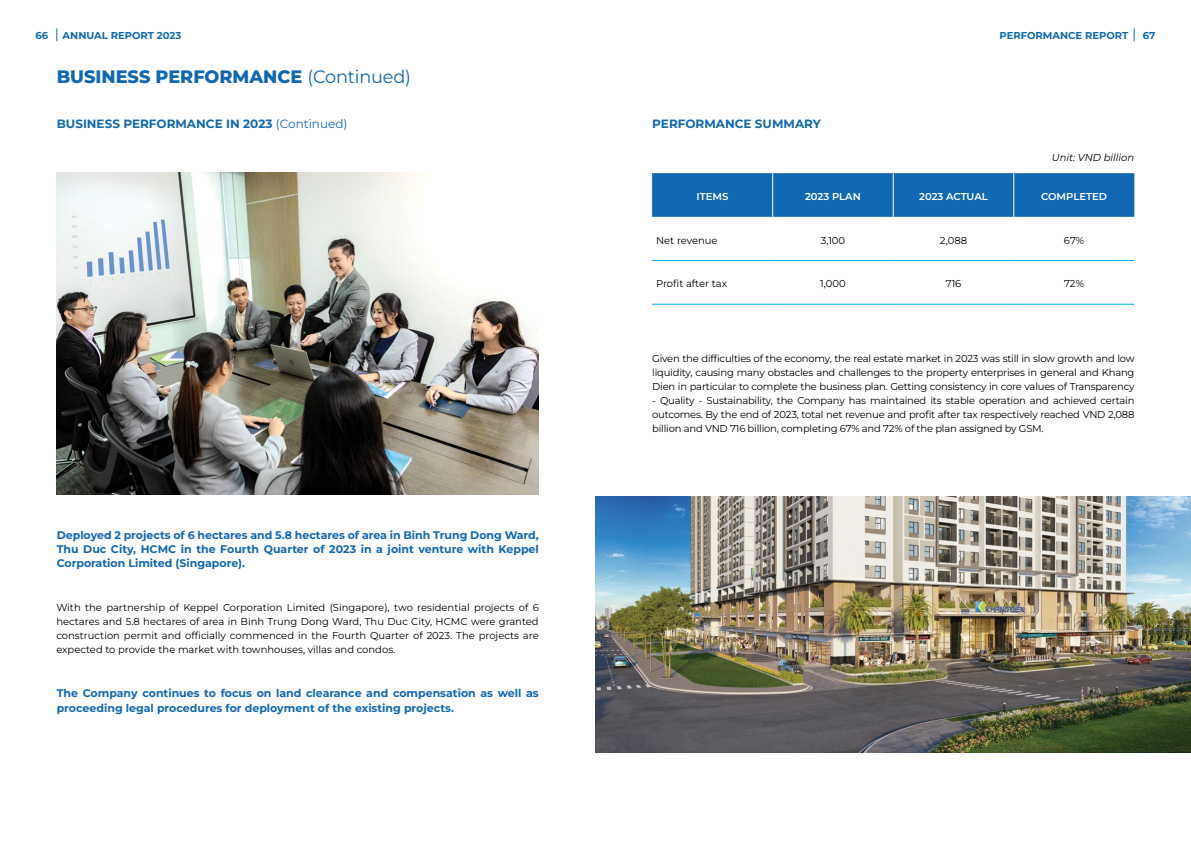
<style>
.page{position:relative;width:1191px;height:842px;background:#fff}
.page>*{position:absolute;margin:0;border:0;box-sizing:border-box;transform-origin:0 0}
.t1{font:800 18px "Montserrat";color:#1268b3}
.t2{font:700 12px "Montserrat";color:#1268b3}
.t3{font:700 11px/14px "Montserrat";color:#1268b3}
.t4{font:10px/14px "Montserrat";letter-spacing:-.02em;color:#000;text-align:justify}
.t5{font:700 10px "Montserrat";color:#1268b3}
.t6{font:600 10px "Montserrat";color:#fff}
.t7{font:10px "Montserrat";color:#000}
.t8{font:italic 10px "Montserrat";color:#000}
.s1{font-weight:400}
</style>
<div class="page">
<div style="left:652px;top:173px;width:482px;height:44px;background:#1268b3"></div>
<hr style="left:652px;top:260px;width:120px;height:1px;background:#00aeef">
<hr style="left:772px;top:260px;width:121px;height:1px;background:#00aeef">
<hr style="left:893px;top:260px;width:120px;height:1px;background:#00aeef">
<hr style="left:1013px;top:260px;width:121px;height:1px;background:#00aeef">
<hr style="left:652px;top:304px;width:120px;height:1px;background:#00aeef">
<hr style="left:772px;top:304px;width:121px;height:1px;background:#00aeef">
<hr style="left:893px;top:304px;width:120px;height:1px;background:#00aeef">
<hr style="left:1013px;top:304px;width:121px;height:1px;background:#00aeef">
<hr style="left:772px;top:173px;width:1px;height:44px;background:#fff">
<hr style="left:893px;top:173px;width:1px;height:44px;background:#fff">
<hr style="left:1013px;top:173px;width:1px;height:44px;background:#fff">
<img style="left:595px;top:496px;width:596px;height:256px">
<img style="left:56px;top:173px;width:483px;height:321px">
<svg style="left:56px;top:28px;width:1px;height:13px"></svg>
<svg style="left:1133px;top:28px;width:1px;height:13px"></svg>
<p class="t5" style="left:35px;top:28px;width:14px">66</p>
<p class="t5" style="left:63px;top:28px;width:120px">ANNUAL REPORT 2023</p>
<p class="t5" style="left:999px;top:28px;width:130px">PERFORMANCE REPORT</p>
<p class="t5" style="left:1142px;top:28px;width:14px">67</p>
<h1 class="t1" style="left:57px;top:63px;width:356px">BUSINESS PERFORMANCE <span class="s1">(Continued)</span></h1>
<p class="t2" style="left:57px;top:115px;width:292px">BUSINESS PERFORMANCE IN 2023 <span class="s1">(Continued)</span></p>
<p class="t2" style="left:652px;top:115px;width:170px">PERFORMANCE SUMMARY</p>
<p class="t8" style="left:1051px;top:150px;width:84px">Unit: VND billion</p>
<p class="t6" style="left:696px;top:189px;width:33px">ITEMS</p>
<p class="t6" style="left:805px;top:189px;width:57px">2023 PLAN</p>
<p class="t6" style="left:919px;top:189px;width:70px">2023 ACTUAL</p>
<p class="t6" style="left:1041px;top:189px;width:67px">COMPLETED</p>
<p class="t7" style="left:656px;top:233px;width:63px">Net revenue</p>
<p class="t4" style="left:820px;top:233px;width:26px">3,100</p>
<p class="t4" style="left:940px;top:233px;width:29px">2,088</p>
<p class="t4" style="left:1064px;top:233px;width:22px">67%</p>
<p class="t7" style="left:656px;top:277px;width:72px">Profit after tax</p>
<p class="t4" style="left:820px;top:276px;width:27px">1,000</p>
<p class="t4" style="left:945px;top:276px;width:17px">716</p>
<p class="t4" style="left:1064px;top:276px;width:21px">72%</p>
<p class="t3" style="left:57px;top:528px;width:483px;text-align:justify">Deployed 2 projects of 6 hectares and 5.8 hectares of area in Binh Trung Dong Ward, Thu Duc City, HCMC in the Fourth Quarter of 2023 in a joint venture with Keppel Corporation Limited (Singapore).</p>
<p class="t4" style="left:56px;top:600px;width:484px">With the partnership of Keppel Corporation Limited (Singapore), two residential projects of 6 hectares and 5.8 hectares of area in Binh Trung Dong Ward, Thu Duc City, HCMC were granted construction permit and officially commenced in the Fourth Quarter of 2023. The projects are expected to provide the market with townhouses, villas and condos.</p>
<p class="t3" style="left:57px;top:686px;width:483px">The Company continues to focus on land clearance and compensation as well as proceeding legal procedures for deployment of the existing projects.</p>
<p class="t4" style="left:652px;top:351px;width:484px">Given the difficulties of the economy, the real estate market in 2023 was still in slow growth and low liquidity, causing many obstacles and challenges to the property enterprises in general and Khang Dien in particular to complete the business plan. Getting consistency in core values of Transparency</p>
<p class="t4" style="left:652px;top:393px;width:484px">- Quality - Sustainability, the Company has maintained its stable operation and achieved certain outcomes. By the end of 2023, total net revenue and profit after tax respectively reached VND 2,088 billion and VND 716 billion, completing 67% and 72% of the plan assigned by GSM.</p>
</div>
